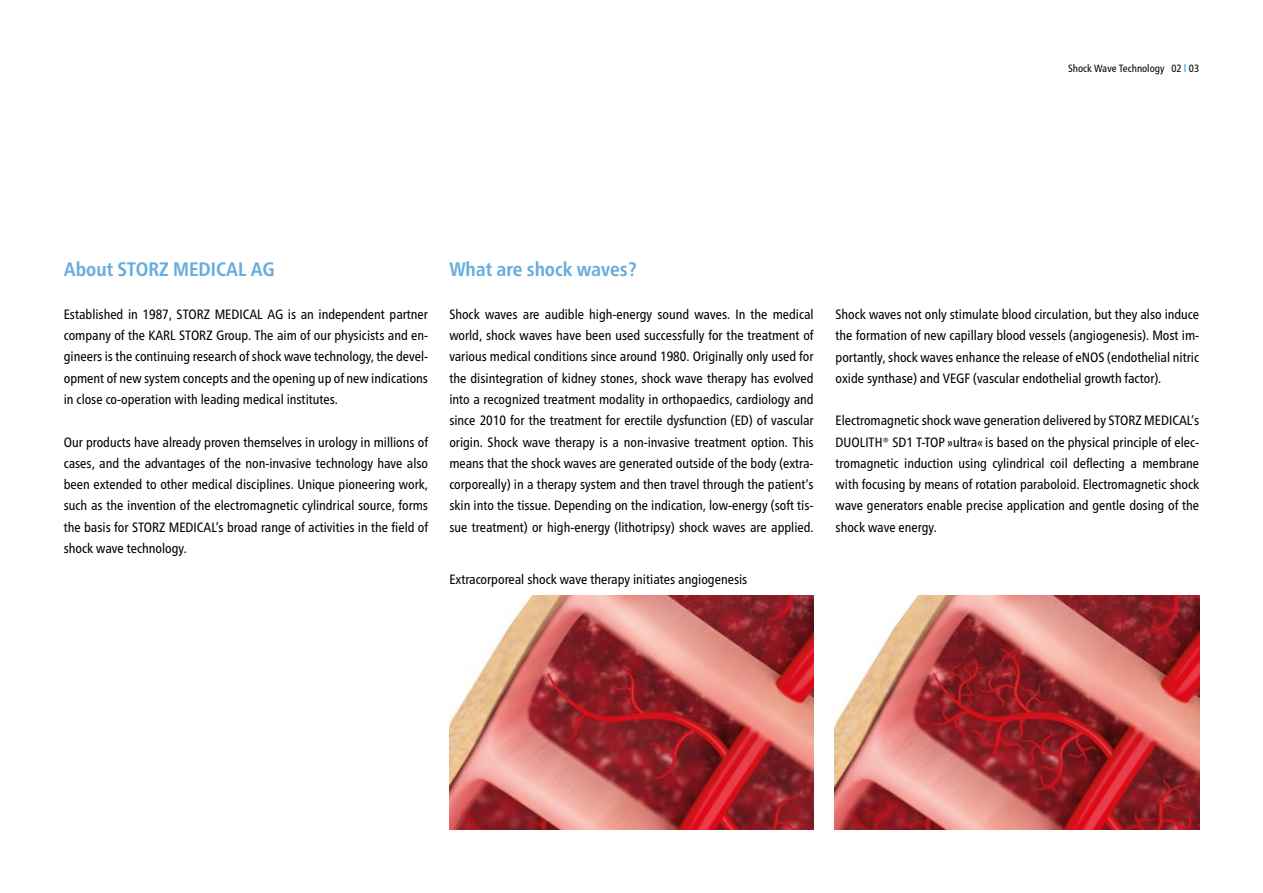
<style>
.page{position:relative;width:1263px;height:893px;background:#fff}
.page>*{position:absolute;margin:0;border:0;box-sizing:border-box;transform-origin:0 0}
.t1{font:700 condensed 19.5px "Frutiger Neue LT Pro";color:#65addc}
.t2{font:condensed 13.5px/21.3px "Frutiger Neue LT Pro";color:#000;text-align:justify}
.t3{font:condensed 10.5px "Frutiger Neue LT Pro";color:#000}
.s1{font-weight:700;color:#65addc}
</style>
<div class="page">
<img style="left:449px;top:595px;width:365px;height:234px">
<img style="left:835px;top:595px;width:364px;height:234px">
<p class="t3" style="left:1068px;top:62px;width:133px">Shock Wave Technology 02 <span class="s1">l</span> 03</p>
<h1 class="t1" style="left:64px;top:258px;width:213px">About STORZ MEDICAL AG</h1>
<h1 class="t1" style="left:449px;top:258px;width:189px">What are shock waves?</h1>
<p class="t2" style="left:64px;top:303px;width:366px">Established in 1987, STORZ MEDICAL AG is an independent partner company of the KARL STORZ Group. The aim of our physicists and en&shy;gineers is the continuing research of shock wave technology, the devel&shy;opment of new system concepts and the opening up of new indications in close co-operation with leading medical institutes.</p>
<p class="t2" style="left:64px;top:431px;width:366px">Our products have already proven themselves in urology in millions of cases, and the advantages of the non-invasive technology have also been extended to other medical disciplines. Unique pioneering work, such as the invention of the electromagnetic cylindrical source, forms the basis for STORZ MEDICAL’s broad range of activities in the field of shock wave technology.</p>
<p class="t2" style="left:449px;top:304px;width:366px">Shock waves are audible high-energy sound waves. In the medical world, shock waves have been used successfully for the treatment of various medical conditions since around 1980. Originally only used for the disintegration of kidney stones, shock wave therapy has evolved into a recognized treatment modality in orthopaedics, cardiology and since 2010 for the treatment for erectile dysfunction (ED) of vascular origin. Shock wave therapy is a non-invasive treatment option. This means that the shock waves are generated outside of the body (extra&shy;corporeally) in a therapy system and then travel through the patient‘s skin into the tissue. Depending on the indication, low-energy (soft tis&shy;sue treatment) or high-energy (lithotripsy) shock waves are applied.</p>
<p class="t2" style="left:835px;top:304px;width:365px">Shock waves not only stimulate blood circulation, but they also induce the formation of new capillary blood vessels (angiogenesis). Most im&shy;portantly, shock waves enhance the release of eNOS (endothelial nitric oxide synthase) and VEGF (vascular endothelial growth factor).</p>
<p class="t2" style="left:835px;top:410px;width:365px">Electromagnetic shock wave generation delivered by STORZ MEDICAL’s DUOLITH® SD1 T-TOP »ultra« is based on the physical principle of elec&shy;tromagnetic induction using cylindrical coil deflecting a membrane with focusing by means of rotation paraboloid. Electromagnetic shock wave generators enable precise application and gentle dosing of the shock wave energy.</p>
<p class="t2" style="left:449px;top:569px;width:300px">Extracorporeal shock wave therapy initiates angiogenesis</p>
</div>
